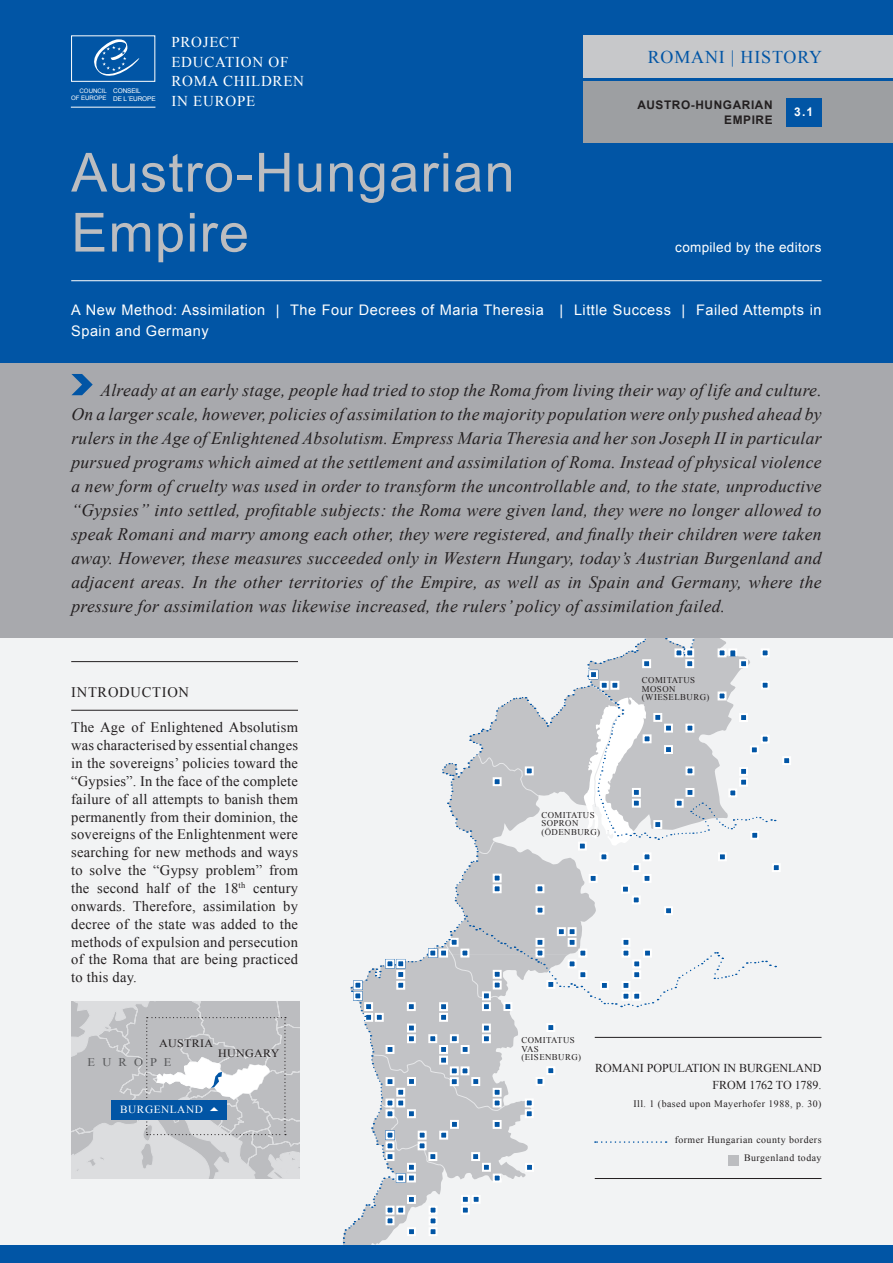
<style>
.page{position:relative;width:893px;height:1263px;background:#fff}
.page>*{position:absolute;margin:0;border:0;box-sizing:border-box;transform-origin:0 0}
.t1{font:54px "Arial";letter-spacing:.025em;color:#bcbdc0}
.t2{font:18px "Times New Roman";letter-spacing:.045em;color:#0155a5}
.t3{font:italic 17.55px/24px "Times New Roman";letter-spacing:.02em;color:#231f20;text-align:justify}
.t4{font:15px "Times New Roman";letter-spacing:.05em;color:#fff}
.t5{font:14.55px/17.9px "Times New Roman";letter-spacing:.015em;color:#231f20;text-align:justify}
.t6{font:14.55px/21px "Arial";letter-spacing:.035em;color:#fff}
.t7{font:14.55px "Times New Roman";letter-spacing:.05em;color:#231f20}
.t8{font:13.5px "Arial";letter-spacing:.025em;color:#fff}
.t9{font:12px/17.9px "Times New Roman";letter-spacing:-.005em;color:#231f20;text-align:right}
.t10{font:700 12px "Arial";color:#fff}
.t11{font:700 11.85px "Arial";letter-spacing:.05em;color:#231f20}
.t12{font:11.7px "Times New Roman";color:#57585a;scale:1.07 1}
.t13{font:11.25px "Times New Roman";letter-spacing:.025em;color:#231f20;scale:1.07 1}
.t14{font:10.95px "Times New Roman";letter-spacing:.05em;color:#fff}
.t15{font:9.9px "Times New Roman";letter-spacing:.05em;color:#231f20}
.t16{font:8.85px "Times New Roman";letter-spacing:.05em;color:#231f20}
.t17{font:6.45px "Arial";letter-spacing:-.025em;color:#fff}
.t18{font:6.15px "Arial";letter-spacing:-.01em;color:#fff}
</style>
<div class="page">
<div style="left:0;top:0;width:893px;height:375px;background:#0155a5"></div>
<hr style="left:71px;top:107px;width:84px;height:1px;background:#fff">
<svg style="left:90px;top:39px;width:49px;height:43px"></svg>
<div style="left:583px;top:81px;width:310px;height:62px;background:#9d9fa2"></div>
<div style="left:583px;top:36px;width:310px;height:42px;background:#c7c8ca"></div>
<div style="left:786px;top:98px;width:35px;height:28px;background:#0155a5"></div>
<hr style="left:71px;top:280px;width:750px;height:1px;background:#fff">
<div style="left:0;top:362px;width:893px;height:275px;background:#a8a9ad"></div>
<svg style="left:71px;top:374px;width:22px;height:21px"></svg>
<svg style="left:0;top:637px;width:893px;height:626px"></svg>
<p class="t17" style="left:113px;top:86px;width:29px">CONSEIL</p>
<p class="t17" style="left:113px;top:94px;width:44px">DE L´EUROPE</p>
<p class="t18" style="left:80px;top:86px;width:29px">COUNCIL</p>
<p class="t18" style="left:71px;top:94px;width:37px">OF EUROPE</p>
<p class="t4" style="left:171px;top:32px;width:69px">PROJECT</p>
<p class="t4" style="left:171px;top:52px;width:118px">EDUCATION OF</p>
<p class="t4" style="left:171px;top:71px;width:134px">ROMA CHILDREN</p>
<p class="t4" style="left:171px;top:91px;width:85px">IN EUROPE</p>
<p class="t1" style="left:71px;top:137px;width:445px">Austro-Hungarian</p>
<p class="t1" style="left:71px;top:197px;width:179px">Empire</p>
<p class="t2" style="left:648px;top:45px;width:176px">ROMANI | HISTORY</p>
<p class="t11" style="left:637px;top:97px;width:137px">AUSTRO-HUNGARIAN</p>
<p class="t11" style="left:724px;top:112px;width:50px">EMPIRE</p>
<p class="t10" style="left:794px;top:104px;width:21px">3.1</p>
<p class="t8" style="left:675px;top:238px;width:148px">compiled by the editors</p>
<p class="t6" style="left:71px;top:299px;width:752px">A New Method: Assimilation | The Four Decrees of Maria Theresia | Little Success | Failed Attempts in<br>Spain and Germany</p>
<p class="t3" style="left:71px;top:378px;width:752px;text-indent:29px">Already at an early stage, people had tried to stop the Roma from living their way of life and culture.<br>On a larger scale, however, policies of assimilation to the majority population were only pushed ahead by rulers in the Age of Enlightened Absolutism. Empress Maria Theresia and her son Joseph II in particular pursued programs which aimed at the settlement and assimilation of Roma. Instead of physical violence a new form of cruelty was used in order to transform the uncontrollable and, to the state, unproductive “Gypsies” into settled, profitable subjects: the Roma were given land, they were no longer allowed to speak Romani and marry among each other, they were registered, and finally their children were taken away. However, these measures succeeded only in Western Hungary, today’s Austrian Burgenland and adjacent areas. In the other territories of the Empire, as well as in Spain and Germany, where the pressure for assimilation was likewise increased, the rulers’ policy of assimilation failed.</p>
<p class="t7" style="left:71px;top:682px;width:119px">INTRODUCTION</p>
<p class="t5" style="left:71px;top:718px;width:228px">The Age of Enlightened Absolutism was characterised by essential changes in the sovereigns’ policies toward the “Gypsies”. In the face of the complete failure of all attempts to banish them permanently from their dominion, the sovereigns of the Enlightenment were searching for new methods and ways to solve the “Gypsy problem” from the second half of the 18<sup>th</sup> century onwards. Therefore, assimilation by decree of the state was added to the methods of expulsion and persecution of the Roma that are being practiced to this day.</p>
<p class="t13" style="left:159px;top:1036px;width:52px">AUSTRIA</p>
<p class="t12" style="left:88px;top:1055px;width:80px">E U R O P E</p>
<p class="t14" style="left:120px;top:1102px;width:84px">BURGENLAND</p>
<p class="t13" style="left:218px;top:1046px;width:59px">HUNGARY</p>
<p class="t16" style="left:642px;top:674px;width:55px">COMITATUS</p>
<p class="t16" style="left:642px;top:683px;width:35px">MOSON</p>
<p class="t16" style="left:642px;top:691px;width:69px">(WIESELBURG)</p>
<p class="t16" style="left:541px;top:809px;width:55px">COMITATUS</p>
<p class="t16" style="left:541px;top:817px;width:39px">SOPRON</p>
<p class="t16" style="left:541px;top:826px;width:60px">(ÖDENBURG)</p>
<p class="t16" style="left:521px;top:1034px;width:55px">COMITATUS</p>
<p class="t16" style="left:521px;top:1042px;width:19px">VAS</p>
<p class="t16" style="left:521px;top:1051px;width:61px">(EISENBURG)</p>
<p class="t9" style="left:595px;top:1058px;width:228px">ROMANI POPULATION IN BURGENLAND<br>FROM 1762 TO 1789.</p>
<p class="t15" style="left:633px;top:1097px;width:190px">Ill. 1 (based upon Mayerhofer 1988, p. 30)</p>
<p class="t15" style="left:675px;top:1133px;width:148px">former Hungarian county borders</p>
<p class="t15" style="left:744px;top:1151px;width:79px">Burgenland today</p>
</div>
